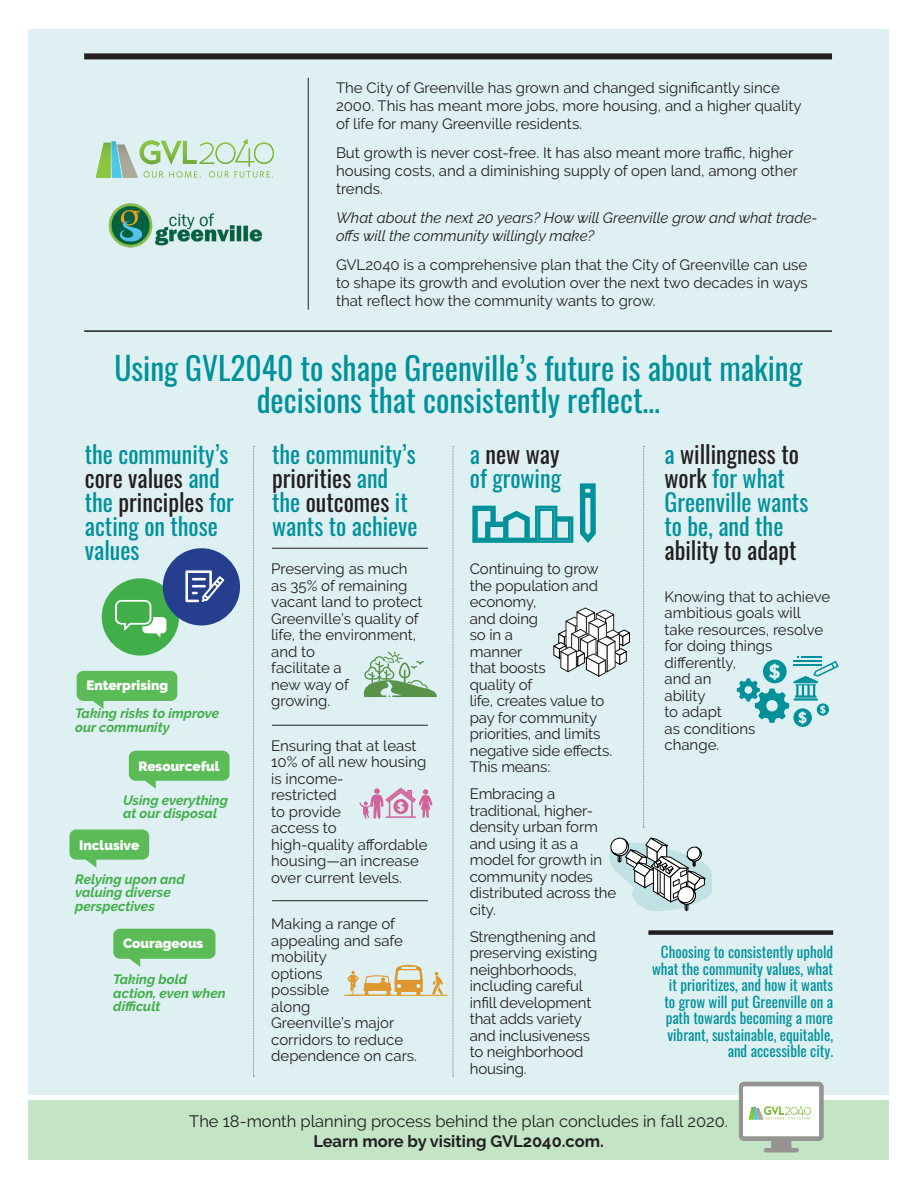
<style>
.page{position:relative;width:918px;height:1188px;background:#fff}
.page>*{position:absolute;margin:0;border:0;box-sizing:border-box;transform-origin:0 0}
.t1{font:31.5px/31.5px "Oswald";color:#00919b;text-align:center}
.t2{font:24px/24px "Oswald";color:#00919b}
.t3{font:16.5px "Raleway";color:#231f20}
.t4{font:700 16.5px "Raleway";color:#231f20}
.t5{font:15px/16.5px "Raleway";color:#231f20}
.t6{font:15px/16.5px "Oswald";color:#00919b;text-align:right}
.t7{font:italic 15px/18px "Raleway";color:#231f20}
.t8{font:italic 700 13.5px/13.5px "Raleway";color:#40ae49}
.t9{font:900 13.5px "Raleway";color:#fff}
.s1{color:#231f20}
</style>
<div class="page">
<div style="left:28px;top:1100px;width:861px;height:60px;background:#c3e5c6"></div>
<div style="left:28px;top:29px;width:861px;height:1065px;background:#def0f2"></div>
<svg style="left:359px;top:788px;width:73px;height:31px"></svg>
<svg style="left:432px;top:972px;width:11px;height:23px"></svg>
<svg style="left:347px;top:964px;width:76px;height:31px"></svg>
<hr style="left:344px;top:995px;width:103px;height:1px;background:#de972c">
<svg style="left:363px;top:652px;width:74px;height:45px"></svg>
<div style="left:102px;top:578px;width:77px;height:78px;background:#40ae49;border-radius:50%"></div>
<svg style="left:115px;top:600px;width:51px;height:38px"></svg>
<div style="left:163px;top:548px;width:77px;height:77px;background:#253f8e;border-radius:50%"></div>
<svg style="left:185px;top:570px;width:40px;height:33px"></svg>
<hr style="left:272px;top:548px;width:156px;height:1px;background:#231f20">
<hr style="left:272px;top:725px;width:156px;height:1px;background:#231f20">
<hr style="left:272px;top:900px;width:156px;height:1px;background:#231f20">
<svg style="left:472px;top:506px;width:101px;height:37px"></svg>
<svg style="left:580px;top:483px;width:16px;height:60px"></svg>
<svg style="left:553px;top:608px;width:77px;height:69px"></svg>
<svg style="left:737px;top:657px;width:102px;height:70px"></svg>
<svg style="left:253px;top:446px;width:2px;height:631px"></svg>
<svg style="left:453px;top:446px;width:1px;height:631px"></svg>
<svg style="left:643px;top:446px;width:2px;height:382px"></svg>
<svg style="left:609px;top:838px;width:103px;height:73px"></svg>
<svg style="left:96px;top:140px;width:178px;height:38px"></svg>
<img style="left:235px;top:139px;width:19px;height:27px">
<img style="left:108px;top:203px;width:155px;height:45px">
<div style="left:84px;top:53px;width:748px;height:6px;background:#231f20"></div>
<hr style="left:308px;top:78px;width:1px;height:232px;background:#231f20">
<hr style="left:84px;top:330px;width:748px;height:2px;background:#231f20">
<svg style="left:739px;top:1082px;width:85px;height:70px"></svg>
<div style="left:648px;top:930px;width:185px;height:5px;background:#231f20"></div>
<svg style="left:113px;top:929px;width:102px;height:38px"></svg>
<svg style="left:69px;top:830px;width:80px;height:38px"></svg>
<svg style="left:129px;top:751px;width:101px;height:38px"></svg>
<svg style="left:77px;top:671px;width:100px;height:38px"></svg>
<p class="t5" style="left:336px;top:79px;width:467px;line-height:18px">The City of Greenville has grown and changed significantly since<br>2000. This has meant more jobs, more housing, and a higher quality of life for many Greenville residents.</p>
<p class="t5" style="left:336px;top:144px;width:463px;line-height:18px">But growth is never cost-free. It has also meant more traffic, higher housing costs, and a diminishing supply of open land, among other trends.</p>
<p class="t7" style="left:336px;top:209px;width:483px">What about the next 20 years? How will Greenville grow and what trade&shy;offs will the community willingly make?</p>
<p class="t5" style="left:336px;top:255px;width:473px;line-height:18px;text-align:justify">GVL2040 is a comprehensive plan that the City of Greenville can use to shape its growth and evolution over the next two decades in ways that reflect how the community wants to grow.</p>
<p class="t1" style="left:114px;top:350px;width:690px">Using GVL2040 to shape Greenville’s future is about making decisions that consistently reflect…</p>
<p class="t2" style="left:85px;top:440px;width:151px">the community’s <span class="s1">core values</span> and the <span class="s1">principles</span> for acting on those values</p>
<p class="t2" style="left:272px;top:440px;width:147px">the community’s <span class="s1">priorities</span> and the <span class="s1">outcomes</span> it wants to achieve</p>
<p class="t5" style="left:271px;top:561px;width:153px">Preserving as much as 35% of remaining vacant land to protect<br>Greenville’s quality of life, the environment, and to<br>facilitate a<br>new way of<br>growing.</p>
<p class="t2" style="left:470px;top:440px;width:93px">a <span class="s1">new way </span>of growing</p>
<p class="t2" style="left:664px;top:440px;width:145px">a <span class="s1">willingness to work</span> for what<br>Greenville wants to be, and the <span class="s1">ability to adapt</span></p>
<p class="t5" style="left:470px;top:561px;width:144px">Continuing to grow the population and economy,<br>and doing<br>so in a<br>manner<br>that boosts<br>quality of<br>life, creates value to pay for community priorities, and limits negative side effects.<br>This means:</p>
<p class="t5" style="left:470px;top:786px;width:148px">Embracing a traditional, higher&shy;density urban form and using it as a model for growth in community nodes distributed across the city.</p>
<p class="t5" style="left:470px;top:928px;width:129px">Strengthening and preserving existing neighborhoods, including careful infill development that adds variety and inclusiveness to neighborhood housing.</p>
<p class="t5" style="left:664px;top:588px;width:167px">Knowing that to achieve ambitious goals will take resources, resolve for doing things</p>
<p class="t5" style="left:664px;top:654px;width:73px">differently,</p>
<p class="t5" style="left:664px;top:670px;width:48px">and an</p>
<p class="t5" style="left:664px;top:687px;width:43px">ability</p>
<p class="t5" style="left:664px;top:703px;width:59px">to adapt</p>
<p class="t5" style="left:664px;top:720px;width:93px">as conditions</p>
<p class="t5" style="left:664px;top:736px;width:56px">change.</p>
<p class="t9" style="left:86px;top:678px;width:83px">Enterprising</p>
<p class="t8" style="left:75px;top:707px;width:145px">Taking risks to improve our community</p>
<p class="t5" style="left:271px;top:737px;width:158px">Ensuring that at least<br>10% of all new housing is income-<br>restricted<br>to provide<br>access to<br>high-quality affordable housing—an increase over current levels.</p>
<p class="t9" style="left:139px;top:759px;width:83px">Resourceful</p>
<p class="t8" style="left:123px;top:793px;width:107px">Using everything at our disposal</p>
<p class="t9" style="left:79px;top:837px;width:62px">Inclusive</p>
<p class="t8" style="left:75px;top:872px;width:111px">Relying upon and valuing diverse perspectives</p>
<p class="t5" style="left:271px;top:916px;width:147px">Making a range of appealing and safe mobility<br>options<br>possible<br>along<br>Greenville’s major corridors to reduce dependence on cars.</p>
<p class="t9" style="left:123px;top:935px;width:82px">Courageous</p>
<p class="t6" style="left:652px;top:942px;width:183px">Choosing to consistently uphold what the community values, what it prioritizes, and how it wants<br>to grow will put Greenville on a path towards becoming a more vibrant, sustainable, equitable, and accessible city.</p>
<p class="t8" style="left:113px;top:973px;width:114px">Taking bold action, even when difficult</p>
<p class="t3" style="left:189px;top:1111px;width:540px">The 18-month planning process behind the plan concludes in fall 2020.</p>
<p class="t4" style="left:313px;top:1131px;width:292px">Learn more by visiting GVL2040.com.</p>
</div>
